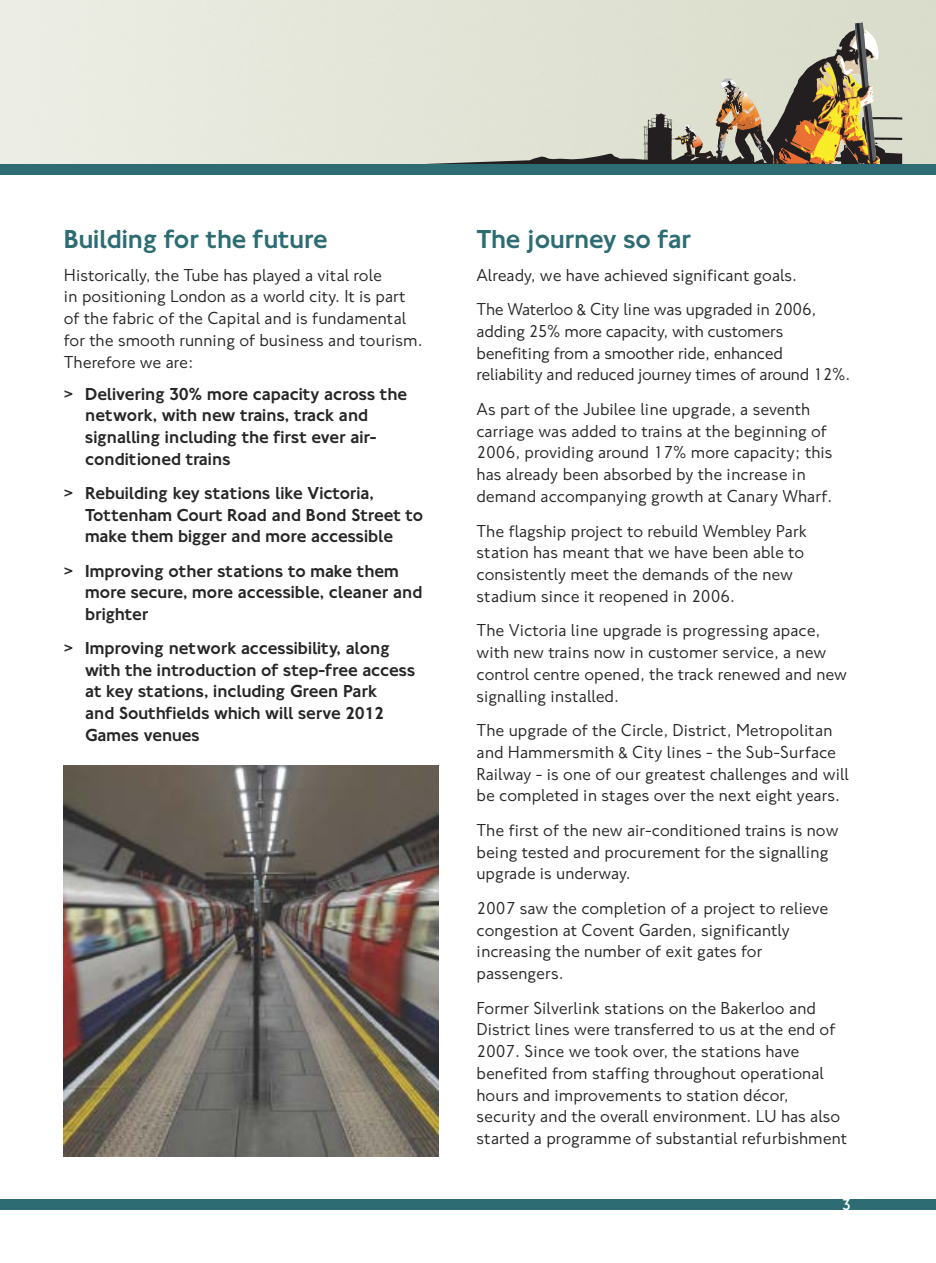
<style>
.page{position:relative;width:936px;height:1263px;background:#fff}
.page>*{position:absolute;margin:0;border:0;box-sizing:border-box;transform-origin:0 0}
.t1{font:27px "NJ Medium Normal";letter-spacing:-.005em;color:#2c6c72}
.t2{font:18px/21.8px "New Johnston";color:#272627}
.t3{font:18px/21.6px "NJ Medium Normal";color:#272627}
.t4{font:16.5px "NJ Light Normal";color:#fff}
</style>
<div class="page">
<svg style="left:427px;top:22px;width:475px;height:142px;background:#c5c2ae"></svg>
<div style="left:0;top:164px;width:935px;height:11px;background:#2c6c72"></div>
<div style="left:0;top:1199px;width:935px;height:10px;background:#2c6c72"></div>
<img style="left:64px;top:765px;width:374px;height:392px">
<h1 class="t1" style="left:64px;top:219px;width:265px">Building for the future</h1>
<p class="t2" style="left:64px;top:266px;width:360px">Historically, the Tube has played a vital role<br>in positioning London as a world city. It is part of the fabric of the Capital and is fundamental for the smooth running of business and tourism.<br>Therefore we are:</p>
<p class="t3" style="left:85px;top:383px;width:323px;text-indent:-21px">&gt; Delivering 30% more capacity across the network, with new trains, track and signalling including the first ever air&shy;conditioned trains</p>
<p class="t3" style="left:85px;top:482px;width:339px;text-indent:-21px">&gt; Rebuilding key stations like Victoria,<br>Tottenham Court Road and Bond Street to make them bigger and more accessible</p>
<p class="t3" style="left:85px;top:559px;width:339px;text-indent:-21px">&gt; Improving other stations to make them more secure, more accessible, cleaner and brighter</p>
<p class="t3" style="left:85px;top:637px;width:332px;text-indent:-21px">&gt; Improving network accessibility, along with the introduction of step-free access at key stations, including Green Park<br>and Southfields which will serve 2012<br>Games venues</p>
<h1 class="t1" style="left:476px;top:219px;width:216px">The journey so far</h1>
<p class="t2" style="left:476px;top:259px;width:341px;line-height:34.5px">Already, we have achieved significant goals.<br>The Waterloo &amp; City line was upgraded in 2006,</p>
<p class="t2" style="left:476px;top:322px;width:375px">adding 25% more capacity, with customers benefiting from a smoother ride, enhanced reliability and reduced journey times of around 12%.</p>
<p class="t2" style="left:476px;top:400px;width:357px">As part of the Jubilee line upgrade, a seventh carriage was added to trains at the beginning of 2006, providing around 17% more capacity; this has already been absorbed by the increase in demand accompanying growth at Canary Wharf.</p>
<p class="t2" style="left:476px;top:521px;width:332px">The flagship project to rebuild Wembley Park station has meant that we have been able to consistently meet the demands of the new stadium since it reopened in 2006.</p>
<p class="t2" style="left:476px;top:621px;width:372px">The Victoria line upgrade is progressing apace, with new trains now in customer service, a new control centre opened, the track renewed and new signalling installed.</p>
<p class="t2" style="left:476px;top:721px;width:374px">The upgrade of the Circle, District, Metropolitan and Hammersmith &amp; City lines - the Sub-Surface Railway - is one of our greatest challenges and will be completed in stages over the next eight years.</p>
<p class="t2" style="left:476px;top:821px;width:363px">The first of the new air-conditioned trains is now being tested and procurement for the signalling upgrade is underway.</p>
<p class="t2" style="left:476px;top:899px;width:353px">2007 saw the completion of a project to relieve congestion at Covent Garden, significantly increasing the number of exit gates for passengers.</p>
<p class="t2" style="left:476px;top:998px;width:372px">Former Silverlink stations on the Bakerloo and District lines were transferred to us at the end of 2007. Since we took over, the stations have benefited from staffing throughout operational hours and improvements to station décor, security and the overall environment. LU has also started a programme of substantial refurbishment</p>
<p class="t4" style="left:842px;top:1192px;width:10px">3</p>
</div>
